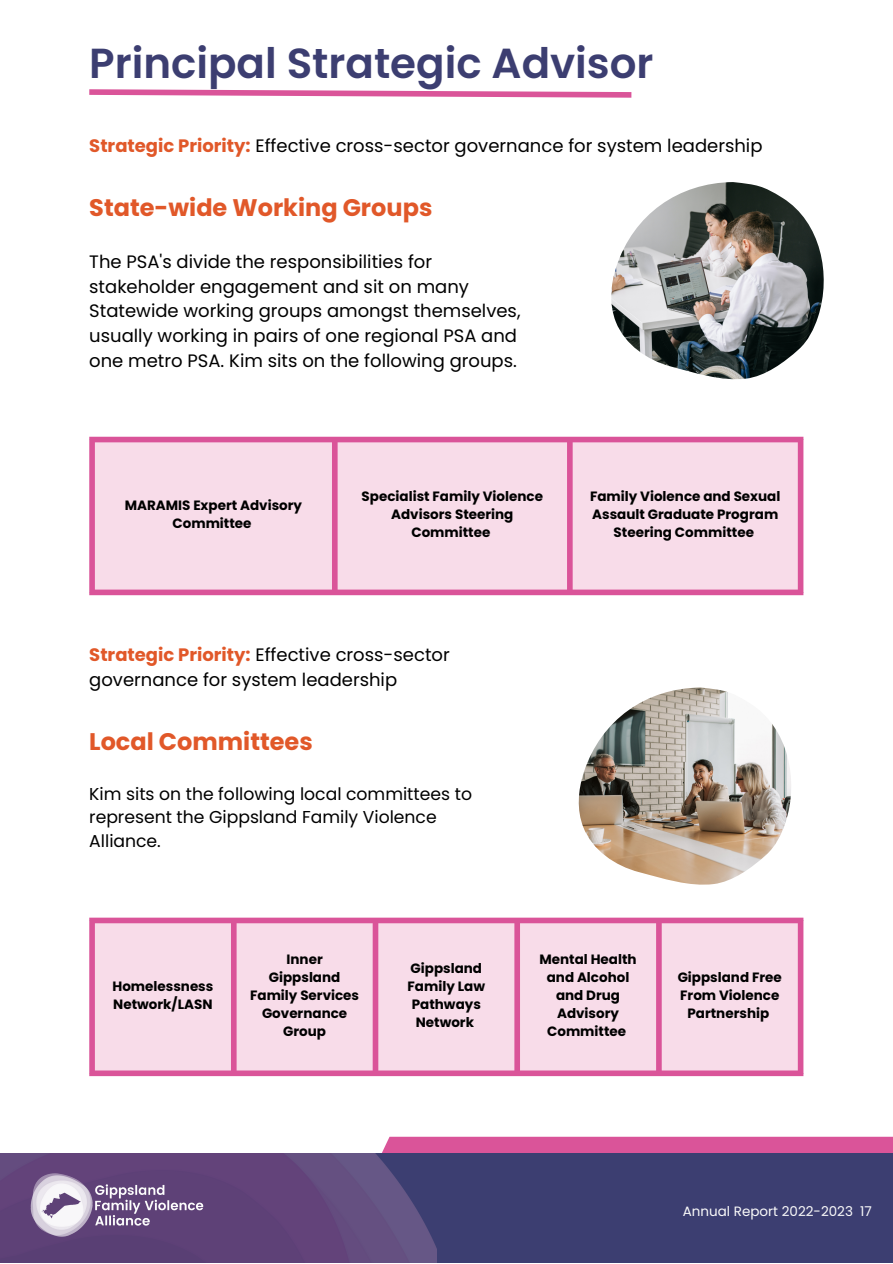
<style>
.page{position:relative;width:893px;height:1264px;background:#fff}
.page>*{position:absolute;margin:0;border:0;box-sizing:border-box;transform-origin:0 0}
.t1{font:600 42px "Poppins";color:#3c3e71}
.t2{font:700 24px "Poppins";color:#e15829}
.t3{font:18px/24.8px "Poppins";color:#000}
.t4{font:17.25px/23.5px "Poppins";color:#000}
.t5{font:700 13.5px/18px "Poppins";color:#000;text-align:center}
.t6{font:13.5px "Poppins";color:#fafafa}
.s1{font-weight:700;color:#e15829}
</style>
<div class="page">
<div style="left:382px;top:1136px;width:510px;height:17px;background:#da5499"></div>
<div style="left:0;top:1153px;width:892px;height:109px;background:#3c3e71"></div>
<img style="left:0;top:1153px;width:436px;height:109px">
<img style="left:28px;top:1171px;width:178px;height:67px">
<svg style="left:89px;top:89px;width:543px;height:9px"></svg>
<div style="left:95px;top:442px;width:702px;height:147px;background:#f8dce9"></div>
<div style="left:89px;top:442px;width:6px;height:147px;background:#da5499"></div>
<div style="left:332px;top:442px;width:5px;height:147px;background:#da5499"></div>
<div style="left:567px;top:442px;width:5px;height:147px;background:#da5499"></div>
<div style="left:797px;top:442px;width:6px;height:147px;background:#da5499"></div>
<div style="left:89px;top:437px;width:714px;height:5px;background:#da5499"></div>
<div style="left:89px;top:589px;width:714px;height:6px;background:#da5499"></div>
<div style="left:95px;top:923px;width:702px;height:147px;background:#f8dce9"></div>
<div style="left:89px;top:923px;width:6px;height:147px;background:#da5499"></div>
<div style="left:231px;top:923px;width:5px;height:147px;background:#da5499"></div>
<div style="left:372px;top:923px;width:6px;height:147px;background:#da5499"></div>
<div style="left:514px;top:923px;width:6px;height:147px;background:#da5499"></div>
<div style="left:656px;top:923px;width:5px;height:147px;background:#da5499"></div>
<div style="left:797px;top:923px;width:6px;height:147px;background:#da5499"></div>
<div style="left:89px;top:917px;width:714px;height:6px;background:#da5499"></div>
<div style="left:89px;top:1070px;width:714px;height:6px;background:#da5499"></div>
<img style="left:611px;top:182px;width:213px;height:197px">
<img style="left:578px;top:687px;width:213px;height:197px">
<p class="t1" style="left:89px;top:34px;width:565px">Principal Strategic Advisor</p>
<p class="t3" style="left:89px;top:133px;width:674px"><span class="s1">Strategic Priority:</span> Effective cross-sector governance for system leadership</p>
<p class="t2" style="left:89px;top:191px;width:344px">State-wide Working Groups</p>
<p class="t3" style="left:89px;top:249px;width:433px">The PSA's divide the responsibilities for stakeholder engagement and sit on many Statewide working groups amongst themselves, usually working in pairs of one regional PSA and one metro PSA. Kim sits on the following groups.</p>
<p class="t5" style="left:125px;top:496px;width:179px">MARAMIS Expert Advisory<br>Committee</p>
<p class="t5" style="left:361px;top:487px;width:183px">Specialist Family Violence<br>Advisors Steering<br>Committee</p>
<p class="t5" style="left:590px;top:487px;width:192px">Family Violence and Sexual<br>Assault Graduate Program<br>Steering Committee</p>
<p class="t3" style="left:89px;top:642px;width:362px"><span class="s1">Strategic Priority:</span> Effective cross-sector governance for system leadership</p>
<p class="t2" style="left:89px;top:725px;width:225px">Local Committees</p>
<p class="t4" style="left:89px;top:781px;width:384px">Kim sits on the following local committees to represent the Gippsland Family Violence<br>Alliance.</p>
<p class="t5" style="left:112px;top:977px;width:102px;text-align:left">Homelessness<br>Network/LASN</p>
<p class="t5" style="left:250px;top:950px;width:110px">Inner<br>Gippsland<br>Family Services<br>Governance<br>Group</p>
<p class="t5" style="left:407px;top:959px;width:79px">Gippsland<br>Family Law<br>Pathways<br>Network</p>
<p class="t5" style="left:539px;top:950px;width:99px">Mental Health and Alcohol and Drug<br>Advisory<br>Committee</p>
<p class="t5" style="left:677px;top:968px;width:106px">Gippsland Free<br>From Violence<br>Partnership</p>
<p class="t6" style="left:682px;top:1201px;width:190px">Annual Report 2022-2023 17</p>
</div>
